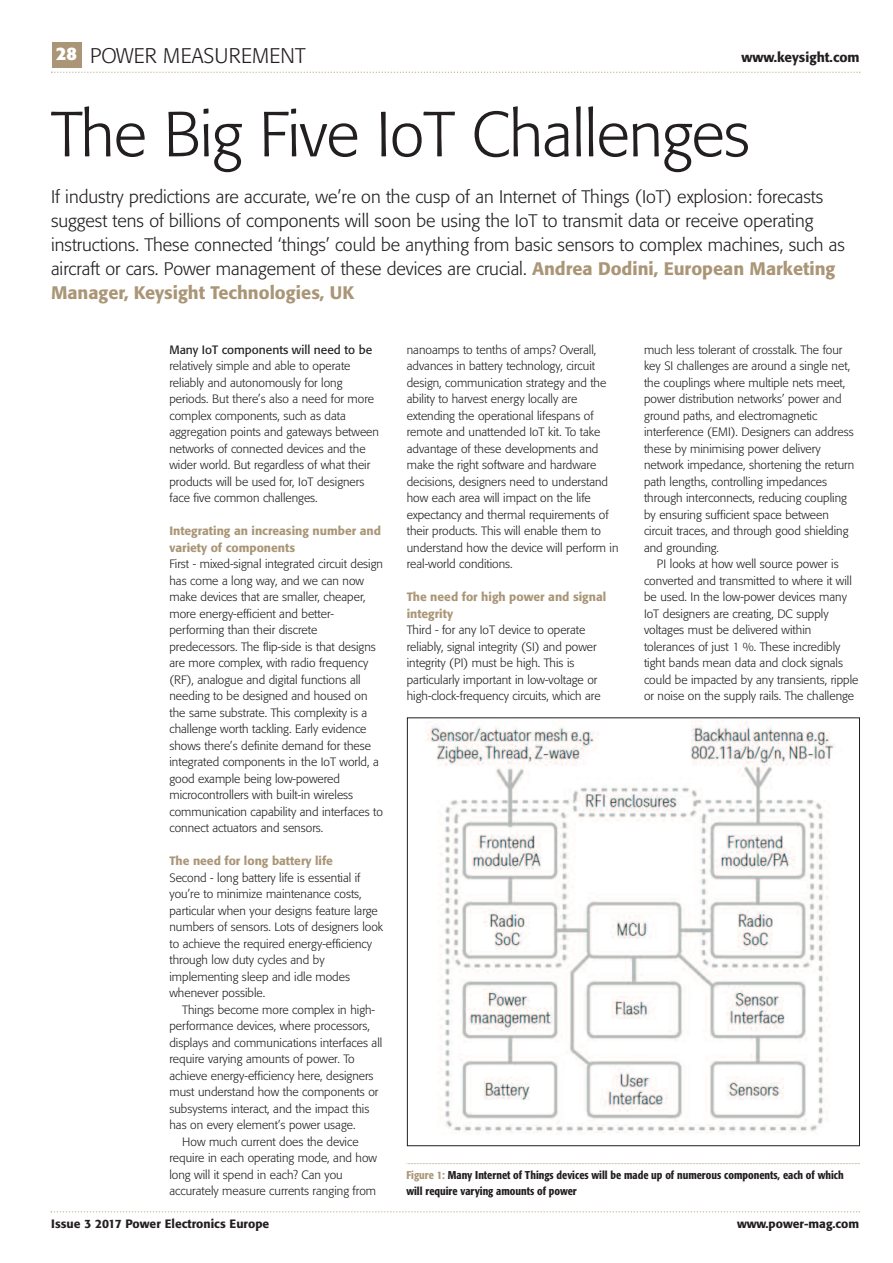
<style>
.page{position:relative;width:893px;height:1263px;background:#fff}
.page>*{position:absolute;margin:0;border:0;box-sizing:border-box;transform-origin:0 0}
.t1{font:300 63px "Formata";letter-spacing:-.01em;color:#231f20}
.t2{font:300 21px "Formata";color:#231f20}
.t3{font:300 18px/24px "Formata";color:#231f20}
.t4{font:500 13.5px "Formata";color:#231f20}
.t5{font:300 12px/16.5px "Formata";color:#231f20}
.t6{font:500 12px/16.5px "Formata";color:#aa9677}
.t7{font:500 12px "Formata";color:#231f20}
.t8{font:12px "Formata";color:#231f20}
.t9{font:500 condensed 11.25px/16.5px "Formata";color:#231f20}
.s1{font-weight:700;font-size:18px;color:#fff}
.s2{font-weight:500;color:#aa9677}
.s3{color:#aa9677}
</style>
<div class="page">
<div style="left:52px;top:43px;width:30px;height:25px;background:#aa9677"></div>
<svg style="left:51px;top:72px;width:809px;height:1px"></svg>
<svg style="left:51px;top:1211px;width:809px;height:1px"></svg>
<img style="left:427px;top:721px;width:408px;height:413px">
<svg style="left:406px;top:1163px;width:454px;height:1px"></svg>
<h2 class="t2" style="left:56px;top:46px;width:251px"><span class="s1">28</span> POWER MEASUREMENT</h2>
<p class="t4" style="left:742px;top:52px;width:120px">www.keysight.com</p>
<h1 class="t1" style="left:51px;top:108px;width:701px">The Big Five IoT Challenges</h1>
<p class="t3" style="left:51px;top:186px;width:795px">If industry predictions are accurate, we’re on the cusp of an Internet of Things (IoT) explosion: forecasts suggest tens of billions of components will soon be using the IoT to transmit data or receive operating instructions. These connected ‘things’ could be anything from basic sensors to complex machines, such as aircraft or cars. Power management of these devices are crucial. <span class="s2">Andrea Dodini, European Marketing Manager, Keysight Technologies, UK</span></p>
<p class="t8" style="left:169px;top:345px;width:204px">Many IoT components will need to be</p>
<p class="t5" style="left:169px;top:359px;width:211px">relatively simple and able to operate reliably and autonomously for long periods. But there’s also a need for more complex components, such as data aggregation points and gateways between networks of connected devices and the wider world. But regardless of what their products will be used for, IoT designers face five common challenges.</p>
<p class="t6" style="left:169px;top:524px;width:213px">Integrating an increasing number and variety of components</p>
<p class="t5" style="left:169px;top:557px;width:215px">First - mixed-signal integrated circuit design has come a long way, and we can now make devices that are smaller, cheaper, more energy-efficient and better&shy;performing than their discrete predecessors. The flip-side is that designs are more complex, with radio frequency (RF), analogue and digital functions all needing to be designed and housed on the same substrate. This complexity is a challenge worth tackling. Early evidence shows there’s definite demand for these integrated components in the IoT world, a good example being low-powered microcontrollers with built-in wireless communication capability and interfaces to connect actuators and sensors.</p>
<p class="t6" style="left:169px;top:854px;width:165px">The need for long battery life</p>
<p class="t5" style="left:169px;top:870px;width:215px">Second - long battery life is essential if you’re to minimize maintenance costs, particular when your designs feature large numbers of sensors. Lots of designers look to achieve the required energy-efficiency through low duty cycles and by implementing sleep and idle modes whenever possible.</p>
<p class="t5" style="left:182px;top:1002px;width:194px">Things become more complex in high-</p>
<p class="t5" style="left:169px;top:1019px;width:202px">performance devices, where processors,</p>
<p class="t5" style="left:169px;top:1035px;width:214px">displays and communications interfaces all</p>
<p class="t5" style="left:169px;top:1052px;width:187px">require varying amounts of power. To</p>
<p class="t5" style="left:169px;top:1068px;width:206px">achieve energy-efficiency here, designers</p>
<p class="t5" style="left:169px;top:1085px;width:210px">must understand how the components or</p>
<p class="t5" style="left:169px;top:1101px;width:201px">subsystems interact, and the impact this</p>
<p class="t5" style="left:169px;top:1118px;width:188px">has on every element’s power usage.</p>
<p class="t5" style="left:182px;top:1134px;width:178px">How much current does the device</p>
<p class="t5" style="left:169px;top:1151px;width:209px">require in each operating mode, and how</p>
<p class="t5" style="left:169px;top:1167px;width:175px">long will it spend in each? Can you</p>
<p class="t5" style="left:169px;top:1184px;width:208px">accurately measure currents ranging from</p>
<p class="t5" style="left:407px;top:342px;width:213px">nanoamps to tenths of amps? Overall, advances in battery technology, circuit design, communication strategy and the ability to harvest energy locally are extending the operational lifespans of remote and unattended IoT kit. To take advantage of these developments and make the right software and hardware decisions, designers need to understand how each area will impact on the life expectancy and thermal requirements of their products. This will enable them to understand how the device will perform in real-world conditions.</p>
<p class="t6" style="left:407px;top:590px;width:201px">The need for high power and signal integrity</p>
<p class="t5" style="left:407px;top:623px;width:195px">Third - for any IoT device to operate reliably, signal integrity (SI) and power integrity (PI) must be high. This is particularly important in low-voltage or high-clock-frequency circuits, which are</p>
<p class="t5" style="left:644px;top:342px;width:212px">much less tolerant of crosstalk. The four key SI challenges are around a single net, the couplings where multiple nets meet, power distribution networks’ power and ground paths, and electromagnetic interference (EMI). Designers can address these by minimising power delivery network impedance, shortening the return path lengths, controlling impedances through interconnects, reducing coupling by ensuring sufficient space between circuit traces, and through good shielding and grounding.</p>
<p class="t5" style="left:644px;top:557px;width:216px;text-indent:13px">PI looks at how well source power is converted and transmitted to where it will be used. In the low-power devices many IoT designers are creating, DC supply voltages must be delivered within tolerances of just 1 %. These incredibly tight bands mean data and clock signals could be impacted by any transients, ripple or noise on the supply rails. The challenge</p>
<p class="t9" style="left:406px;top:1168px;width:439px"><span class="s3">Figure 1:</span> Many Internet of Things devices will be made up of numerous components, each of which will require varying amounts of power</p>
<p class="t7" style="left:51px;top:1219px;width:219px">Issue 3 2017 Power Electronics Europe</p>
<p class="t7" style="left:737px;top:1219px;width:124px">www.power-mag.com</p>
</div>
